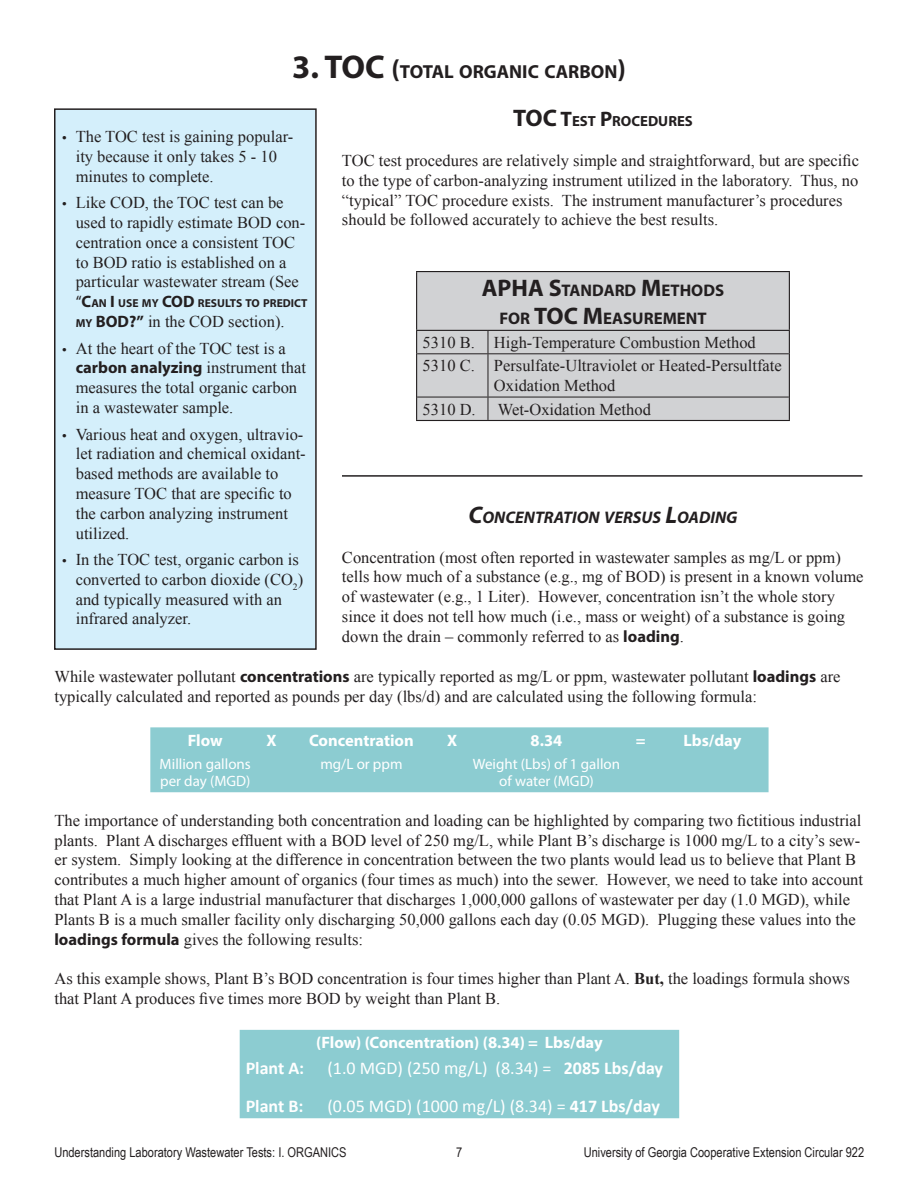
<style>
.page{position:relative;width:918px;height:1188px;background:#fff}
.page>*{position:absolute;margin:0;border:0;box-sizing:border-box;transform-origin:0 0}
.t1{font:700 18.9px "Myriad Pro";color:#231f20}
.t2{font:18px "Calibri";color:#fff}
.t3{font:700 18px "Calibri";color:#fff}
.List_Paragraph{font:700 16.8px "Myriad Pro";color:#231f20}
.t4{font:italic 700 16.8px "Myriad Pro";color:#231f20}
.List_Paragraph-2{font:16.5px/19.8px "Times New Roman";color:#231f20}
.t5{font:700 16.5px "Myriad Pro";color:#fff}
.t6{font:15px "Myriad Pro";color:#fff}
.List_Paragraph-3{font:700 14.7px "Myriad Pro";color:#231f20}
.t7{font:13.5px "Arial Narrow";color:#231f20}
.t8{font:700 11.55px "Myriad Pro";color:#231f20}
.s1{font-size:33px}
.s2{font-size:27px}
.s3{font-size:24px}
.s4{font-size:21px}
.s5{font-family:"Myriad Pro"}
.s6{font-weight:400;font-size:16.5px}
.s7{font-size:16.5px}
.s8{font-family:"Myriad Pro";font-weight:700;font-size:11.55px}
.s9{font-family:"Myriad Pro";font-weight:700}
.s10{font-weight:700}
</style>
<div class="page">
<div style="left:56px;top:110px;width:259px;height:538px;background:#d4effb"></div>
<div style="left:417px;top:272px;width:372px;height:148px;background:#d1d2d4"></div>
<hr style="left:416px;top:271px;width:72px;height:1px;background:#231f20">
<hr style="left:416px;top:272px;width:1px;height:58px;background:#231f20">
<hr style="left:488px;top:271px;width:302px;height:1px;background:#231f20">
<hr style="left:789px;top:272px;width:1px;height:58px;background:#231f20">
<svg style="left:416px;top:331px;width:1px;height:23px"></svg>
<svg style="left:789px;top:331px;width:1px;height:23px"></svg>
<hr style="left:416px;top:354px;width:1px;height:43px;background:#231f20">
<hr style="left:789px;top:354px;width:1px;height:43px;background:#231f20">
<svg style="left:416px;top:397px;width:1px;height:23px"></svg>
<svg style="left:789px;top:397px;width:1px;height:23px"></svg>
<hr style="left:416px;top:420px;width:72px;height:1px;background:#231f20">
<hr style="left:488px;top:420px;width:302px;height:1px;background:#231f20">
<svg style="left:488px;top:331px;width:1px;height:22px"></svg>
<hr style="left:417px;top:353px;width:71px;height:1px;background:#231f20">
<hr style="left:488px;top:353px;width:301px;height:1px;background:#231f20">
<hr style="left:488px;top:354px;width:1px;height:43px;background:#231f20">
<hr style="left:417px;top:397px;width:71px;height:1px;background:#231f20">
<hr style="left:488px;top:397px;width:301px;height:1px;background:#231f20">
<svg style="left:488px;top:397px;width:1px;height:23px"></svg>
<hr style="left:416px;top:330px;width:72px;height:1px;background:#231f20">
<hr style="left:488px;top:330px;width:302px;height:1px;background:#231f20">
<div style="left:54px;top:108px;width:263px;height:542px;border:2px solid #231f20"></div>
<div style="left:150px;top:727px;width:619px;height:65px;background:#8cccd1"></div>
<div style="left:240px;top:1030px;width:439px;height:88px;background:#8cccd1"></div>
<hr style="left:342px;top:475px;width:520px;height:2px;background:#231f20">
<p class="t1" style="left:292px;top:59px;width:335px"><span class="s1">3. TOC</span> <span class="s2">(</span>TOTAL ORGANIC CARBON<span class="s2">)</span></p>
<p class="List_Paragraph-3" style="left:513px;top:112px;width:181px"><span class="s3">TOC</span> <span class="s4">T</span>EST <span class="s4">P</span>ROCEDURES</p>
<p class="List_Paragraph-2" style="left:342px;top:150px;width:519px">TOC test procedures are relatively simple and straightforward, but are specific to the type of carbon-analyzing instrument utilized in the laboratory. Thus, no “typical” TOC procedure exists. The instrument manufacturer’s procedures should be followed accurately to achieve the best results.</p>
<p class="List_Paragraph-2" style="left:76px;top:126px;width:219px;text-indent:-13px"><span class="s5">•</span> The TOC test is gaining popular&shy;ity because it only takes 5 - 10 minutes to complete.</p>
<p class="List_Paragraph-2" style="left:76px;top:193px;width:231px;text-indent:-13px"><span class="s5">•</span> Like COD, the TOC test can be used to rapidly estimate BOD con&shy;centration once a consistent TOC to BOD ratio is established on a particular wastewater stream (See</p>
<p class="t8" style="left:76px;top:296px;width:233px"><span class="s6">“</span><span class="s7">C</span>AN <span class="s7">I</span> USE MY <span class="s7">COD</span> RESULTS TO PREDICT</p>
<p class="List_Paragraph-2" style="left:76px;top:311px;width:210px"><span class="s8">MY</span> <span class="s9">BOD?</span><span class="s9">”</span> in the COD section).</p>
<p class="List_Paragraph-2" style="left:76px;top:338px;width:232px;text-indent:-13px"><span class="s5">•</span> At the heart of the TOC test is a <span class="s9">carbon analyzing</span> instrument that measures the total organic carbon in a wastewater sample.</p>
<p class="List_Paragraph-2" style="left:76px;top:424px;width:232px;text-indent:-13px"><span class="s5">•</span> Various heat and oxygen, ultravio&shy;let radiation and chemical oxidant&shy;based methods are available to measure TOC that are specific to the carbon analyzing instrument utilized.</p>
<p class="List_Paragraph-2" style="left:76px;top:549px;width:229px;text-indent:-13px"><span class="s5">•</span> In the TOC test, organic carbon is converted to carbon dioxide (CO<sub>2</sub>) and typically measured with an infrared analyzer.</p>
<p class="List_Paragraph" style="left:482px;top:279px;width:244px"><span class="s3">APHA S</span>TANDARD <span class="s3">M</span>ETHODS</p>
<p class="List_Paragraph" style="left:499px;top:308px;width:209px">FOR <span class="s3">TOC M</span>EASUREMENT</p>
<p class="List_Paragraph-2" style="left:423px;top:332px;width:54px">5310 B.</p>
<p class="List_Paragraph-2" style="left:494px;top:332px;width:263px">High-Temperature Combustion Method</p>
<p class="List_Paragraph-2" style="left:423px;top:356px;width:54px">5310 C.</p>
<p class="List_Paragraph-2" style="left:494px;top:356px;width:289px">Persulfate-Ultraviolet or Heated-Persultfate</p>
<p class="List_Paragraph-2" style="left:494px;top:375px;width:123px">Oxidation Method</p>
<p class="List_Paragraph-2" style="left:423px;top:399px;width:55px">5310 D.</p>
<p class="List_Paragraph-2" style="left:498px;top:399px;width:155px">Wet-Oxidation Method</p>
<p class="t4" style="left:468px;top:506px;width:271px"><span class="s3">C</span>ONCENTRATION VERSUS <span class="s3">L</span>OADING</p>
<p class="List_Paragraph-2" style="left:342px;top:547px;width:523px">Concentration (most often reported in wastewater samples as mg/L or ppm) tells how much of a substance (e.g., mg of BOD) is present in a known volume of wastewater (e.g., 1 Liter). However, concentration isn’t the whole story since it does not tell how much (i.e., mass or weight) of a substance is going down the drain – commonly referred to as <span class="s9">loading</span>.</p>
<p class="List_Paragraph-2" style="left:54px;top:666px;width:788px">While wastewater pollutant <span class="s9">concentrations</span> are typically reported as mg/L or ppm, wastewater pollutant <span class="s9">loadings</span> are typically calculated and reported as pounds per day (lbs/d) and are calculated using the following formula:</p>
<p class="t5" style="left:188px;top:729px;width:36px">Flow</p>
<p class="t5" style="left:266px;top:729px;width:12px">X</p>
<p class="t5" style="left:309px;top:729px;width:106px">Concentration</p>
<p class="t5" style="left:447px;top:729px;width:12px">X</p>
<p class="t5" style="left:531px;top:729px;width:33px">8.34</p>
<p class="t5" style="left:636px;top:729px;width:11px">=</p>
<p class="t5" style="left:684px;top:729px;width:59px">Lbs/day</p>
<p class="t6" style="left:160px;top:755px;width:93px">Million gallons</p>
<p class="t6" style="left:160px;top:772px;width:92px">per day (MGD)</p>
<p class="t6" style="left:320px;top:755px;width:84px">mg/L or ppm</p>
<p class="t6" style="left:473px;top:755px;width:149px">Weight (Lbs) of 1 gallon</p>
<p class="t6" style="left:499px;top:772px;width:96px">of water (MGD)</p>
<p class="List_Paragraph-2" style="left:54px;top:810px;width:810px">The importance of understanding both concentration and loading can be highlighted by comparing two fictitious industrial plants. Plant A discharges effluent with a BOD level of 250 mg/L, while Plant B’s discharge is 1000 mg/L to a city’s sew&shy;er system. Simply looking at the difference in concentration between the two plants would lead us to believe that Plant B contributes a much higher amount of organics (four times as much) into the sewer. However, we need to take into account that Plant A is a large industrial manufacturer that discharges 1,000,000 gallons of wastewater per day (1.0 MGD), while Plants B is a much smaller facility only discharging 50,000 gallons each day (0.05 MGD). Plugging these values into the <span class="s9">loadings formula</span> gives the following results:</p>
<p class="List_Paragraph-2" style="left:54px;top:969px;width:797px">As this example shows, Plant B’s BOD concentration is four times higher than Plant A. <span class="s10">But,</span> the loadings formula shows that Plant A produces five times more BOD by weight than Plant B.</p>
<p class="t5" style="left:316px;top:1032px;width:288px">(Flow) (Concentration) (8.34) = Lbs/day</p>
<p class="t3" style="left:246px;top:1056px;width:60px">Plant A:</p>
<p class="t2" style="left:328px;top:1056px;width:337px">(1.0 MGD) (250 mg/L) (8.34) = <span class="s10">2085 Lbs/day</span></p>
<p class="t3" style="left:246px;top:1095px;width:59px">Plant B:</p>
<p class="t2" style="left:328px;top:1095px;width:334px">(0.05 MGD) (1000 mg/L) (8.34) = <span class="s10">417 Lbs/day</span></p>
<p class="t7" style="left:54px;top:1142px;width:294px">Understanding Laboratory Wastewater Tests: I. ORGANICS</p>
<p class="t7" style="left:456px;top:1142px;width:8px">7</p>
<p class="t7" style="left:584px;top:1142px;width:282px">University of Georgia Cooperative Extension Circular 922</p>
</div>
